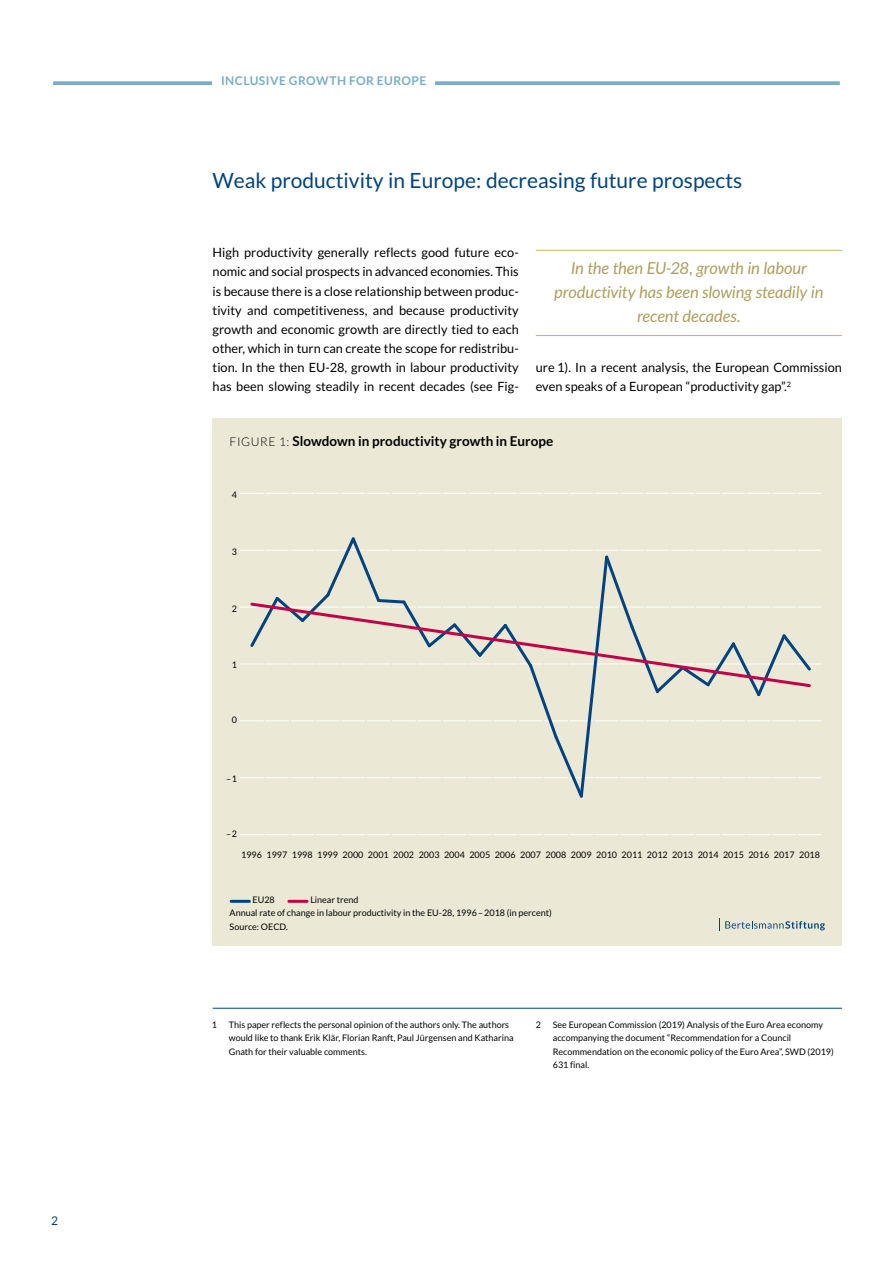
<style>
.page{position:relative;width:893px;height:1263px;background:#fff}
.page>*{position:absolute;margin:0;border:0;box-sizing:border-box;transform-origin:0 0}
.t1{font:21px "Lato";color:#004380}
.t2{font:italic 16.5px/24px "Lato";letter-spacing:-.005em;color:#af9e5f;text-align:center}
.t3{font:700 13.5px "Lato";color:#000}
.t4{font:12.75px/19.2px "Lato";color:#000;text-align:justify}
.t5{font:700 12px "Lato";letter-spacing:.035em;color:#79aec8}
.t6{font:12px "Lato";color:#004380}
.t7{font:9px/13.5px "Lato";color:#000}
.s1{font-weight:300;font-size:12px}
</style>
<div class="page">
<hr style="left:213px;top:1008px;width:629px;height:1px;background:#004380">
<svg style="left:53px;top:81px;width:787px;height:4px;background:#83b3cc"></svg>
<div style="left:213px;top:67px;width:222px;height:18px;background:#fff"></div>
<div style="left:213px;top:418px;width:629px;height:528px;background:#ebe9d5"></div>
<hr style="left:231px;top:900px;width:18px;height:3px;background:#004380">
<hr style="left:289px;top:900px;width:18px;height:3px;background:#c30249">
<svg style="left:719px;top:918px;width:106px;height:13px"></svg>
<hr style="left:239px;top:834px;width:583px;height:1px;background:#fff">
<hr style="left:239px;top:777px;width:583px;height:1px;background:#fff">
<hr style="left:239px;top:720px;width:583px;height:1px;background:#fff">
<hr style="left:239px;top:664px;width:583px;height:1px;background:#fff">
<hr style="left:239px;top:607px;width:583px;height:1px;background:#fff">
<hr style="left:239px;top:550px;width:583px;height:1px;background:#fff">
<hr style="left:239px;top:493px;width:583px;height:1px;background:#fff">
<hr style="left:238px;top:475px;width:2px;height:391px;background:#ebe9d5">
<hr style="left:264px;top:475px;width:1px;height:391px;background:#ebe9d5">
<hr style="left:289px;top:475px;width:2px;height:391px;background:#ebe9d5">
<hr style="left:314px;top:475px;width:2px;height:391px;background:#ebe9d5">
<hr style="left:340px;top:475px;width:1px;height:391px;background:#ebe9d5">
<hr style="left:365px;top:475px;width:2px;height:391px;background:#ebe9d5">
<hr style="left:390px;top:475px;width:2px;height:391px;background:#ebe9d5">
<hr style="left:416px;top:475px;width:1px;height:391px;background:#ebe9d5">
<hr style="left:441px;top:475px;width:2px;height:391px;background:#ebe9d5">
<hr style="left:466px;top:475px;width:2px;height:391px;background:#ebe9d5">
<hr style="left:492px;top:475px;width:1px;height:391px;background:#ebe9d5">
<hr style="left:517px;top:475px;width:2px;height:391px;background:#ebe9d5">
<hr style="left:543px;top:475px;width:1px;height:391px;background:#ebe9d5">
<hr style="left:568px;top:475px;width:1px;height:391px;background:#ebe9d5">
<hr style="left:593px;top:475px;width:2px;height:391px;background:#ebe9d5">
<hr style="left:619px;top:475px;width:1px;height:391px;background:#ebe9d5">
<hr style="left:644px;top:475px;width:1px;height:391px;background:#ebe9d5">
<hr style="left:669px;top:475px;width:2px;height:391px;background:#ebe9d5">
<hr style="left:695px;top:475px;width:1px;height:391px;background:#ebe9d5">
<hr style="left:720px;top:475px;width:1px;height:391px;background:#ebe9d5">
<hr style="left:745px;top:475px;width:2px;height:391px;background:#ebe9d5">
<hr style="left:771px;top:475px;width:1px;height:391px;background:#ebe9d5">
<hr style="left:796px;top:475px;width:1px;height:391px;background:#ebe9d5">
<hr style="left:821px;top:475px;width:2px;height:391px;background:#ebe9d5">
<svg style="left:248px;top:537px;width:566px;height:261px"></svg>
<svg style="left:248px;top:601px;width:565px;height:88px"></svg>
<hr style="left:536px;top:250px;width:306px;height:1px;background:#cdb76e">
<hr style="left:536px;top:335px;width:306px;height:1px;background:#cdb76e">
<h3 class="t6" style="left:51px;top:1214px;width:8px">2</h3>
<h3 class="t5" style="left:221px;top:74px;width:207px">INCLUSIVE GROWTH FOR EUROPE</h3>
<h1 class="t1" style="left:213px;top:169px;width:531px">Weak productivity in Europe: decreasing future prospects</h1>
<p class="t4" style="left:213px;top:243px;width:308px">High productivity generally reflects good future eco&shy;nomic and social prospects in advanced economies. This is because there is a close relationship between produc&shy;tivity and competitiveness, and because productivity growth and economic growth are directly tied to each other, which in turn can create the scope for redistribu&shy;tion. In the then EU-28, growth in labour productivity has been slowing steadily in recent decades (see Fig-</p>
<h2 class="t2" style="left:554px;top:257px;width:271px">In the then EU-28, growth in labour productivity has been slowing steadily in recent decades.</h2>
<h3 class="t4" style="left:536px;top:358px;width:308px">ure 1). In a recent analysis, the European Commission even speaks of a European “productivity gap”.<sup>2</sup></h3>
<h3 class="t3" style="left:230px;top:434px;width:325px"><span class="s1">FIGURE 1:</span> Slowdown in productivity growth in Europe</h3>
<p class="t7" style="left:232px;top:488px;width:7px">4</p>
<p class="t7" style="left:232px;top:545px;width:7px">3</p>
<p class="t7" style="left:232px;top:601px;width:7px">2</p>
<p class="t7" style="left:232px;top:658px;width:7px">1</p>
<p class="t7" style="left:232px;top:713px;width:7px">0</p>
<p class="t7" style="left:226px;top:772px;width:12px">–1</p>
<p class="t7" style="left:226px;top:827px;width:12px">–2</p>
<p class="t7" style="left:241px;top:847px;width:580px">1996 1997 1998 1999 2000 2001 2002 2003 2004 2005 2006 2007 2008 2009 2010 2011 2012 2013 2014 2015 2016 2017 2018</p>
<p class="t7" style="left:230px;top:893px;width:324px;text-indent:81px">Linear trend<br>Annual rate of change in labour productivity in the EU-28, 1996–2018 (in percent)<br>Source: OECD.</p>
<p class="t7" style="left:253px;top:893px;width:24px">EU28</p>
<p class="t7" style="left:212px;top:1018px;width:7px">1</p>
<p class="t7" style="left:229px;top:1018px;width:286px">This paper reflects the personal opinion of the authors only. The authors would like to thank Erik Klär, Florian Ranft, Paul Jürgensen and Katharina<br>Gnath for their valuable comments.</p>
<p class="t7" style="left:536px;top:1018px;width:7px">2</p>
<p class="t7" style="left:553px;top:1018px;width:282px">See European Commission (2019) Analysis of the Euro Area economy accompanying the document “Recommendation for a Council Recommendation on the economic policy of the Euro Area”, SWD (2019)<br>631 final.</p>
</div>
